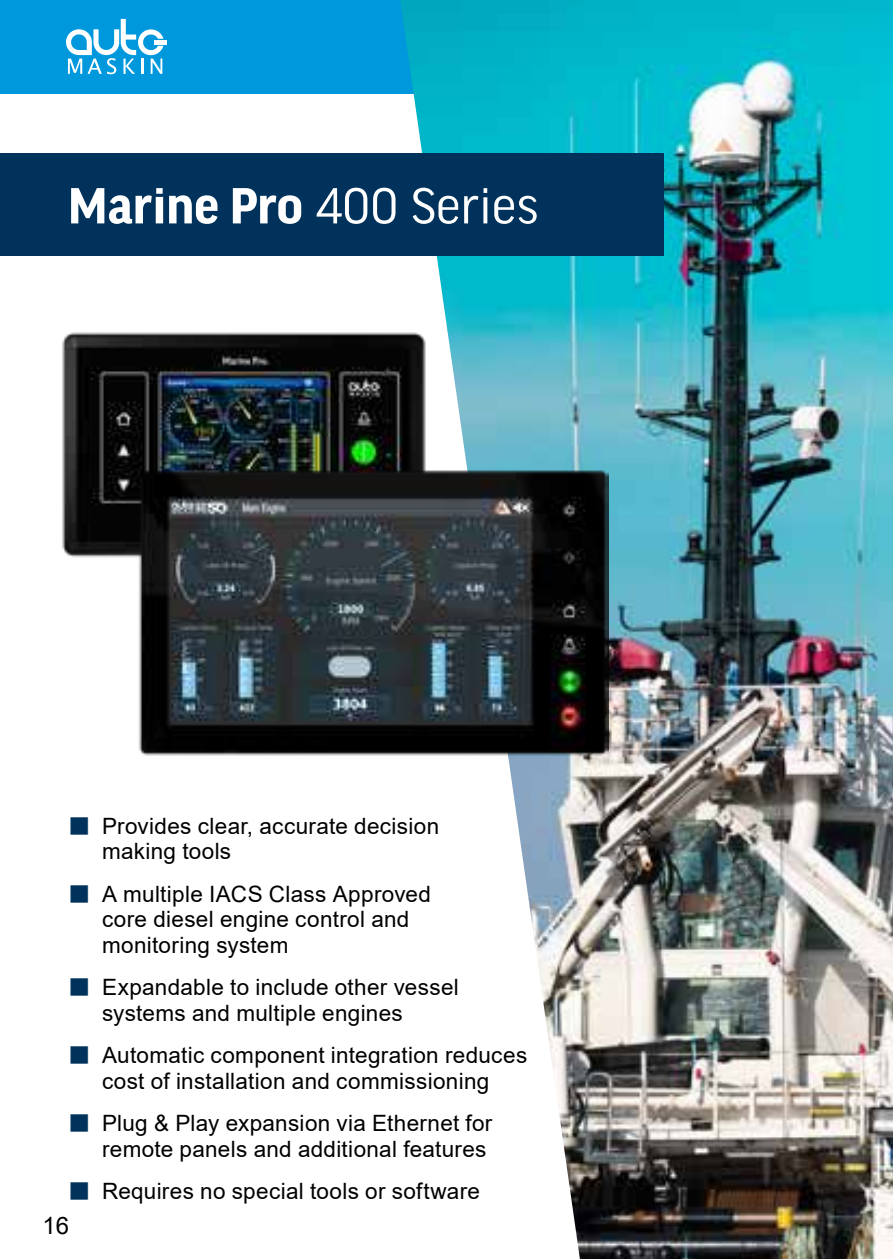
<style>
.page{position:relative;width:893px;height:1259px;background:#fff}
.page>*{position:absolute;margin:0;border:0;box-sizing:border-box;transform-origin:0 0}
.t1{font:700 54px "Good Headline Pro";color:#fff}
.t2{font:24px "Arial";color:#000}
.t3{font:22.5px/25.5px "Arial";letter-spacing:.015em;color:#000}
.s1{font-weight:400}
</style>
<div class="page">
<div style="left:0;top:0;width:400px;height:94px;background:#0098dc"></div>
<img style="left:400px;top:0;width:493px;height:1259px">
<img style="left:62px;top:298px;width:371px;height:260px">
<div style="left:0;top:153px;width:663px;height:102px;background:#00325b"></div>
<hr style="left:155px;top:40px;width:12px;height:4px;background:#fff">
<svg style="left:66px;top:19px;width:97px;height:55px"></svg>
<img style="left:138px;top:376px;width:471px;height:471px">
<h1 class="t1" style="left:68px;top:188px;width:472px">Marine Pro <span class="s1">400 Series</span></h1>
<p class="t2" style="left:43px;top:1216px;width:28px">16</p>
<p class="t3" style="left:102px;top:815px;width:339px">Provides clear, accurate decision making tools</p>
<p class="t3" style="left:102px;top:883px;width:330px">A multiple IACS Class Approved core diesel engine control and monitoring system</p>
<p class="t3" style="left:102px;top:976px;width:358px">Expandable to include other vessel systems and multiple engines</p>
<p class="t3" style="left:102px;top:1044px;width:427px">Automatic component integration reduces cost of installation and commissioning</p>
<p class="t3" style="left:102px;top:1112px;width:392px">Plug &amp; Play expansion via Ethernet for remote panels and additional features</p>
<p class="t3" style="left:102px;top:1180px;width:379px">Requires no special tools or software</p>
</div>
